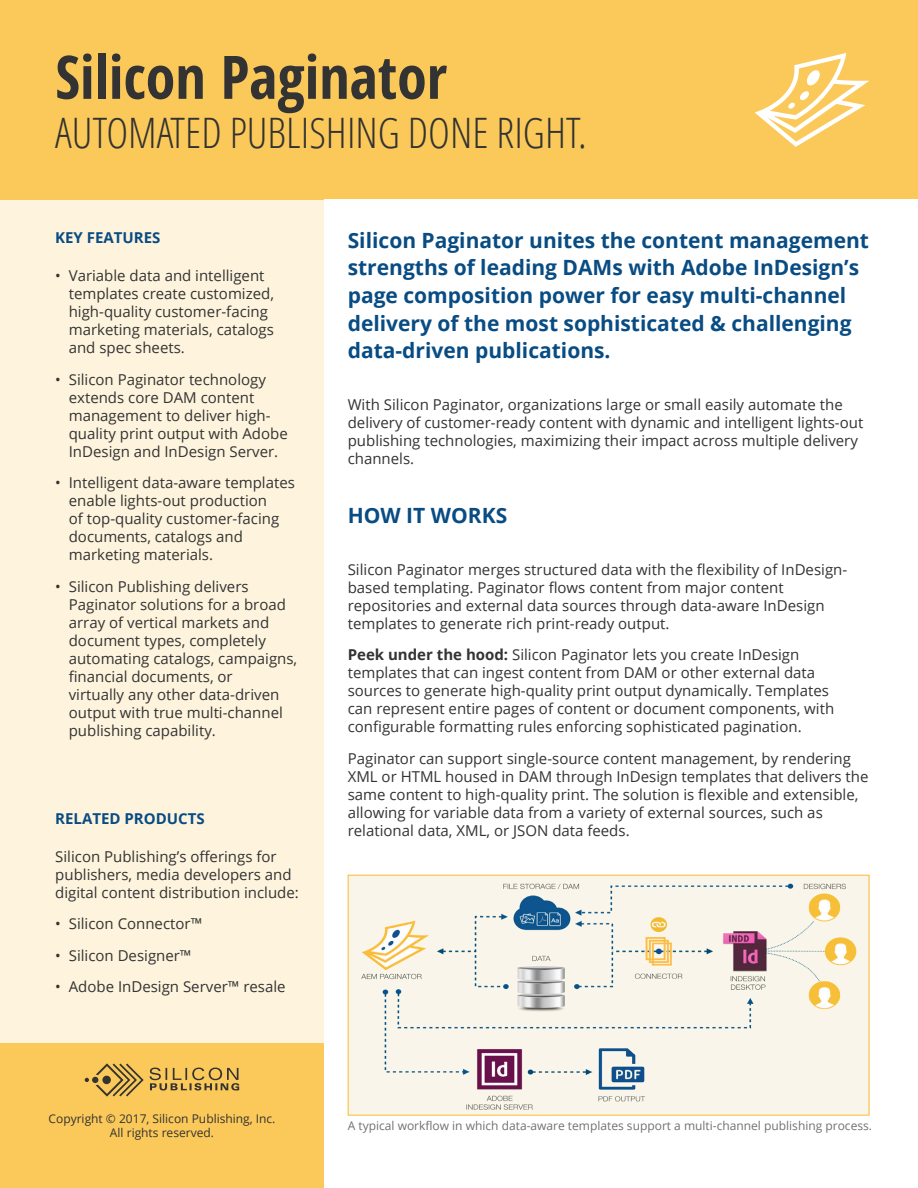
<style>
.page{position:relative;width:918px;height:1188px;background:#fbc959}
.page>*{position:absolute;margin:0;border:0;box-sizing:border-box;transform-origin:0 0}
.Main_Header{font:700 condensed 60px "Open Sans";color:#333}
.Main_Header_Sub{font:300 condensed 42px "Open Sans";color:#333}
.Intro_Text_Blue{font:700 21px/27.6px "Open Sans";color:#084c83}
.Body_P_10{font:15px/18px "Open Sans";color:#333}
.Intro_Text_Blue-2{font:15px/18px "Open Sans";color:#333}
.Side_Copy{font:15px/18px "Open Sans";color:#333}
.Side_Header_Blue{font:700 15px "Open Sans";color:#084c83}
.t1{font:12px/14.4px "Open Sans";color:#333;text-align:center}
.s1{font-weight:700}
</style>
<div class="page">
<div style="left:0;top:200px;width:918px;height:842px;background:#fef4dd"></div>
<div style="left:324px;top:200px;width:594px;height:988px;background:#fff"></div>
<svg style="left:85px;top:1063px;width:59px;height:34px"></svg>
<svg style="left:150px;top:1068px;width:89px;height:23px"></svg>
<img style="left:350px;top:877px;width:517px;height:237px">
<svg style="left:755px;top:53px;width:114px;height:94px"></svg>
<p class="Main_Header" style="left:55px;top:35px;width:393px">Silicon Paginator</p>
<p class="Main_Header_Sub" style="left:55px;top:104px;width:533px">AUTOMATED PUBLISHING DONE RIGHT.</p>
<p class="Side_Header_Blue" style="left:55px;top:227px;width:107px">KEY FEATURES</p>
<p class="Body_P_10" style="left:69px;top:267px;width:207px;text-indent:-14px">• Variable data and intelligent templates create customized, high-quality customer-facing marketing materials, catalogs and spec sheets.</p>
<p class="Body_P_10" style="left:69px;top:370px;width:221px;text-indent:-14px">• Silicon Paginator technology extends core DAM content management to deliver high&shy;quality print output with Adobe<br>InDesign and InDesign Server.</p>
<p class="Body_P_10" style="left:69px;top:474px;width:228px;text-indent:-14px">• Intelligent data-aware templates enable lights-out production<br>of top-quality customer-facing documents, catalogs and marketing materials.</p>
<p class="Body_P_10" style="left:69px;top:577px;width:230px;text-indent:-14px">• Silicon Publishing delivers<br>Paginator solutions for a broad array of vertical markets and document types, completely automating catalogs, campaigns, financial documents, or<br>virtually any other data-driven output with true multi-channel publishing capability.</p>
<p class="Side_Header_Blue" style="left:55px;top:808px;width:151px">RELATED PRODUCTS</p>
<p class="Side_Copy" style="left:55px;top:847px;width:245px">Silicon Publishing’s offerings for publishers, media developers and digital content distribution include:</p>
<p class="Body_P_10" style="left:55px;top:915px;width:149px">• Silicon Connector™</p>
<p class="Body_P_10" style="left:55px;top:946px;width:138px">• Silicon Designer™</p>
<p class="Body_P_10" style="left:55px;top:978px;width:232px">• Adobe InDesign Server™ resale</p>
<p class="t1" style="left:49px;top:1111px;width:228px">Copyright © 2017, Silicon Publishing, Inc.<br>All rights reserved.</p>
<p class="Intro_Text_Blue" style="left:348px;top:226px;width:523px">Silicon Paginator unites the content management strengths of leading DAMs with Adobe InDesign’s page composition power for easy multi-channel delivery of the most sophisticated &amp; challenging data-driven publications.</p>
<p class="Intro_Text_Blue-2" style="left:348px;top:395px;width:517px">With Silicon Paginator, organizations large or small easily automate the delivery of customer-ready content with dynamic and intelligent lights-out publishing technologies, maximizing their impact across multiple delivery channels.</p>
<p class="Intro_Text_Blue" style="left:348px;top:501px;width:161px">HOW IT WORKS</p>
<p class="Body_P_10" style="left:348px;top:560px;width:501px">Silicon Paginator merges structured data with the flexibility of InDesign&shy;based templating. Paginator flows content from major content repositories and external data sources through data-aware InDesign templates to generate rich print-ready output.</p>
<p class="Body_P_10" style="left:348px;top:645px;width:488px"><span class="s1">Peek under the hood:</span> Silicon Paginator lets you create InDesign templates that can ingest content from DAM or other external data sources to generate high-quality print output dynamically. Templates can represent entire pages of content or document components, with configurable formatting rules enforcing sophisticated pagination.</p>
<p class="Body_P_10" style="left:348px;top:749px;width:522px">Paginator can support single-source content management, by rendering XML or HTML housed in DAM through InDesign templates that delivers the same content to high-quality print. The solution is flexible and extensible, allowing for variable data from a variety of external sources, such as relational data, XML, or JSON data feeds.</p>
<p class="t1" style="left:348px;top:1118px;width:526px">A typical workflow in which data-aware templates support a multi-channel publishing process.</p>
</div>
